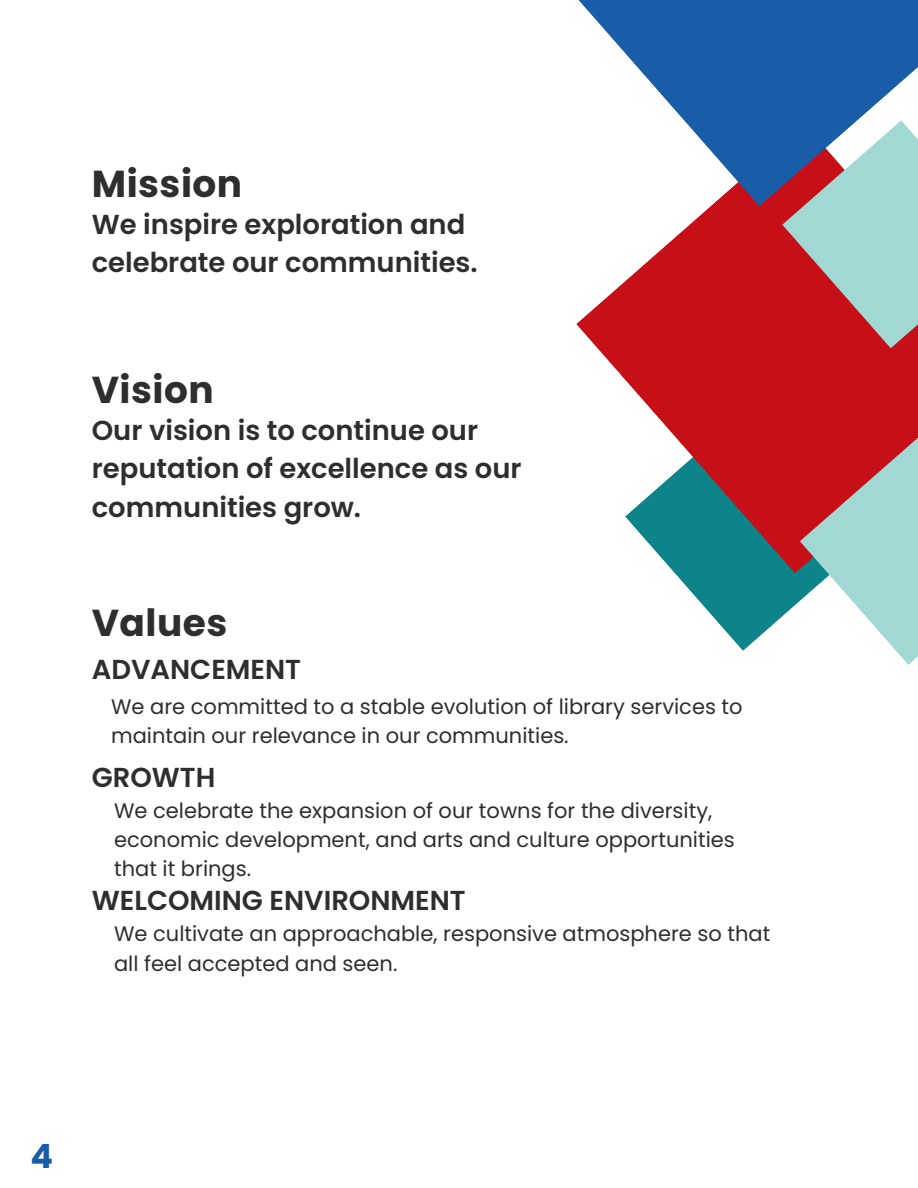
<style>
.page{position:relative;width:918px;height:1188px;background:#fff}
.page>*{position:absolute;margin:0;border:0;box-sizing:border-box;transform-origin:0 0}
.t1{font:700 37.5px "Poppins";letter-spacing:.015em;color:#2e2e2e}
.t2{font:700 33.45px "Poppins";color:#195ca7}
.t3{font:600 27.45px/38.2px "Poppins";color:#2e2e2e}
.t4{font:21px/29.2px "Poppins";color:#2e2e2e}
</style>
<div class="page">
<svg style="left:675px;top:573px;width:125px;height:78px;fill:#0c848a"></svg>
<svg style="left:576px;top:206px;width:342px;height:367px;fill:#c60f17"></svg>
<svg style="left:782px;top:206px;width:136px;height:142px;background:#af8a8b"></svg>
<svg style="left:800px;top:437px;width:118px;height:228px"></svg>
<svg style="left:578px;top:0;width:340px;height:206px;fill:#195ca7"></svg>
<h1 class="t1" style="left:92px;top:158px;width:152px">Mission</h1>
<p class="t3" style="left:92px;top:205px;width:387px">We inspire exploration and celebrate our communities.</p>
<h1 class="t1" style="left:92px;top:363px;width:124px">Vision</h1>
<p class="t3" style="left:92px;top:411px;width:431px">Our vision is to continue our reputation of excellence as our communities grow.</p>
<h1 class="t1" style="left:92px;top:596px;width:137px">Values</h1>
<h3 class="t3" style="left:92px;top:650px;width:211px">ADVANCEMENT</h3>
<p class="t4" style="left:111px;top:692px;width:633px">We are committed to a stable evolution of library services to maintain our relevance in our communities.</p>
<h3 class="t3" style="left:92px;top:759px;width:125px">GROWTH</h3>
<p class="t4" style="left:114px;top:796px;width:622px">We celebrate the expansion of our towns for the diversity, economic development, and arts and culture opportunities that it brings.</p>
<h3 class="t3" style="left:92px;top:881px;width:376px">WELCOMING ENVIRONMENT</h3>
<p class="t4" style="left:114px;top:919px;width:658px">We cultivate an approachable, responsive atmosphere so that all feel accepted and seen.</p>
<p class="t2" style="left:30px;top:1133px;width:24px">4</p>
</div>
